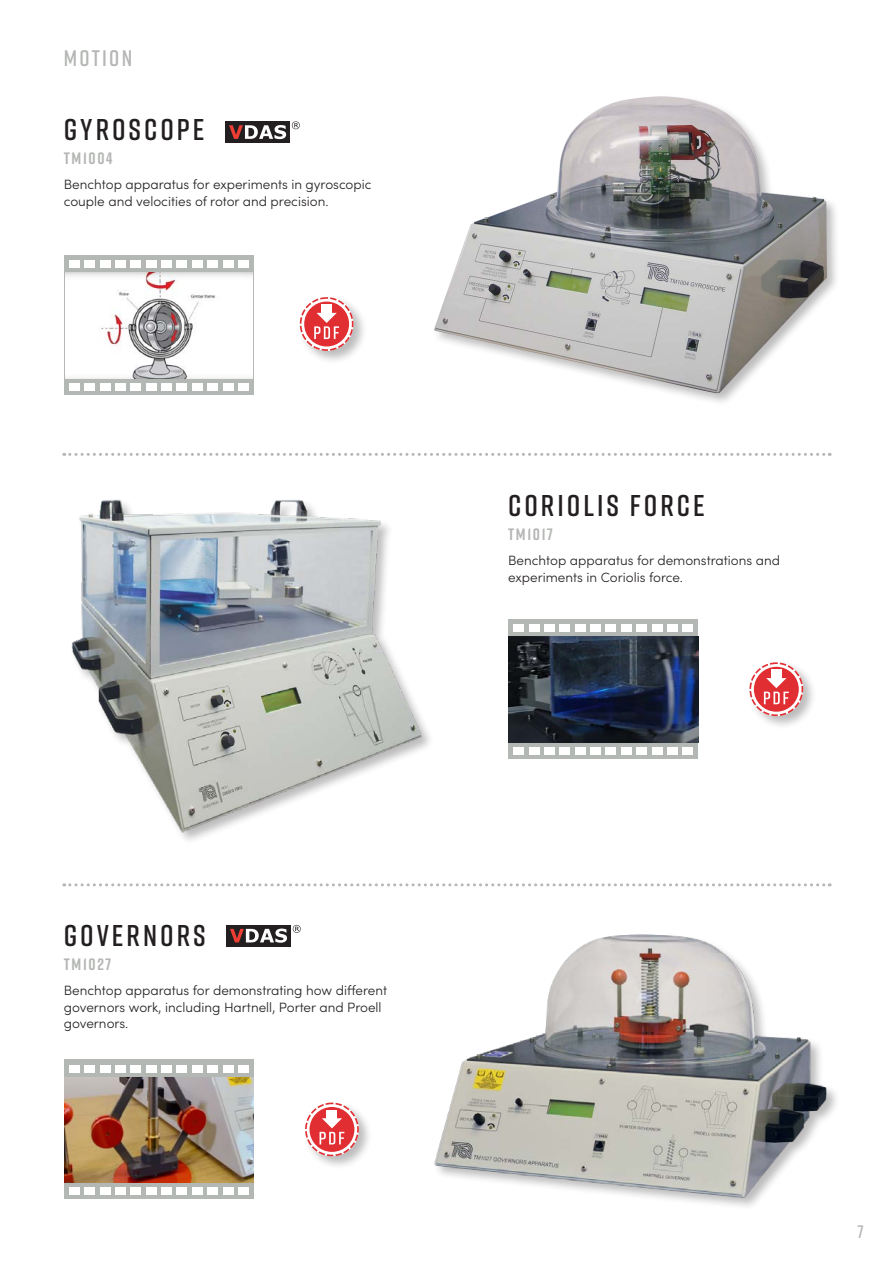
<style>
.page{position:relative;width:893px;height:1263px;background:#fff}
.page>*{position:absolute;margin:0;border:0;box-sizing:border-box;transform-origin:0 0}
.Product_name{font:600 30px "Rift";letter-spacing:.1em;color:#231f20}
.Subject_area{font:600 22.5px "Rift";letter-spacing:.1em;color:#b4b7b4}
.t1{font:600 18px "Rift";color:#b4b7b4}
.Product_code{font:700 16.5px "Rift";letter-spacing:.1em;color:#b4b7b4}
.Body_text{font:300 13.5px/16.5px "Sofia Pro";color:#231f20}
</style>
<div class="page">
<div style="left:433px;top:933px;width:407px;height:278px;background:#231f20;opacity:.3"></div>
<img style="left:433px;top:933px;width:396px;height:266px">
<img style="left:71px;top:499px;width:356px;height:340px">
<div style="left:64px;top:1060px;width:190px;height:139px;background:#b4b8b4"></div>
<div style="left:69px;top:1065px;width:11px;height:7px;background:#fff"></div>
<div style="left:84px;top:1065px;width:11px;height:7px;background:#fff"></div>
<div style="left:100px;top:1065px;width:10px;height:7px;background:#fff"></div>
<div style="left:115px;top:1065px;width:11px;height:7px;background:#fff"></div>
<div style="left:130px;top:1065px;width:11px;height:7px;background:#fff"></div>
<div style="left:146px;top:1065px;width:10px;height:7px;background:#fff"></div>
<div style="left:161px;top:1065px;width:11px;height:7px;background:#fff"></div>
<div style="left:177px;top:1065px;width:10px;height:7px;background:#fff"></div>
<div style="left:192px;top:1065px;width:11px;height:7px;background:#fff"></div>
<div style="left:207px;top:1065px;width:11px;height:7px;background:#fff"></div>
<div style="left:223px;top:1065px;width:10px;height:7px;background:#fff"></div>
<div style="left:238px;top:1065px;width:11px;height:7px;background:#fff"></div>
<div style="left:69px;top:1187px;width:11px;height:8px;background:#fff"></div>
<div style="left:84px;top:1187px;width:11px;height:8px;background:#fff"></div>
<div style="left:100px;top:1187px;width:10px;height:8px;background:#fff"></div>
<div style="left:115px;top:1187px;width:11px;height:8px;background:#fff"></div>
<div style="left:130px;top:1187px;width:11px;height:8px;background:#fff"></div>
<div style="left:146px;top:1187px;width:10px;height:8px;background:#fff"></div>
<div style="left:161px;top:1187px;width:11px;height:8px;background:#fff"></div>
<div style="left:177px;top:1187px;width:10px;height:8px;background:#fff"></div>
<div style="left:192px;top:1187px;width:11px;height:8px;background:#fff"></div>
<div style="left:207px;top:1187px;width:11px;height:8px;background:#fff"></div>
<div style="left:223px;top:1187px;width:10px;height:8px;background:#fff"></div>
<div style="left:238px;top:1187px;width:11px;height:8px;background:#fff"></div>
<img style="left:64px;top:1077px;width:190px;height:106px">
<div style="left:508px;top:619px;width:190px;height:140px;background:#b4b8b4"></div>
<div style="left:513px;top:625px;width:11px;height:7px;background:#fff"></div>
<div style="left:529px;top:625px;width:10px;height:7px;background:#fff"></div>
<div style="left:544px;top:625px;width:11px;height:7px;background:#fff"></div>
<div style="left:559px;top:625px;width:11px;height:7px;background:#fff"></div>
<div style="left:575px;top:625px;width:10px;height:7px;background:#fff"></div>
<div style="left:590px;top:625px;width:11px;height:7px;background:#fff"></div>
<div style="left:606px;top:625px;width:10px;height:7px;background:#fff"></div>
<div style="left:621px;top:625px;width:11px;height:7px;background:#fff"></div>
<div style="left:636px;top:625px;width:11px;height:7px;background:#fff"></div>
<div style="left:652px;top:625px;width:10px;height:7px;background:#fff"></div>
<div style="left:667px;top:625px;width:11px;height:7px;background:#fff"></div>
<div style="left:682px;top:625px;width:11px;height:7px;background:#fff"></div>
<div style="left:513px;top:747px;width:11px;height:8px;background:#fff"></div>
<div style="left:529px;top:747px;width:10px;height:8px;background:#fff"></div>
<div style="left:544px;top:747px;width:11px;height:8px;background:#fff"></div>
<div style="left:559px;top:747px;width:11px;height:8px;background:#fff"></div>
<div style="left:575px;top:747px;width:10px;height:8px;background:#fff"></div>
<div style="left:590px;top:747px;width:11px;height:8px;background:#fff"></div>
<div style="left:606px;top:747px;width:10px;height:8px;background:#fff"></div>
<div style="left:621px;top:747px;width:11px;height:8px;background:#fff"></div>
<div style="left:636px;top:747px;width:11px;height:8px;background:#fff"></div>
<div style="left:652px;top:747px;width:10px;height:8px;background:#fff"></div>
<div style="left:667px;top:747px;width:11px;height:8px;background:#fff"></div>
<div style="left:682px;top:747px;width:11px;height:8px;background:#fff"></div>
<img style="left:508px;top:637px;width:190px;height:105px">
<div style="left:303px;top:1100px;width:70px;height:70px;background:#231f20;opacity:.3"></div>
<svg style="left:305px;top:1102px;width:54px;height:54px"></svg>
<div style="left:747px;top:660px;width:70px;height:70px;background:#231f20;opacity:.3"></div>
<svg style="left:749px;top:662px;width:54px;height:54px"></svg>
<div style="left:226px;top:925px;width:65px;height:21px;background:#231f20"></div>
<svg style="left:230px;top:928px;width:57px;height:15px"></svg>
<svg style="left:293px;top:925px;width:8px;height:8px"></svg>
<svg style="left:64px;top:453px;width:766px;height:3px"></svg>
<svg style="left:64px;top:883px;width:766px;height:3px"></svg>
<div style="left:433px;top:95px;width:407px;height:312px;background:#231f20;opacity:.3"></div>
<img style="left:433px;top:95px;width:396px;height:301px">
<svg style="left:64px;top:255px;width:190px;height:140px;background:#babeba"></svg>
<div style="left:69px;top:260px;width:11px;height:8px;background:#fff"></div>
<div style="left:84px;top:260px;width:11px;height:8px;background:#fff"></div>
<div style="left:100px;top:260px;width:10px;height:8px;background:#fff"></div>
<div style="left:115px;top:260px;width:11px;height:8px;background:#fff"></div>
<div style="left:130px;top:260px;width:11px;height:8px;background:#fff"></div>
<div style="left:146px;top:260px;width:10px;height:8px;background:#fff"></div>
<div style="left:161px;top:260px;width:11px;height:8px;background:#fff"></div>
<div style="left:177px;top:260px;width:10px;height:8px;background:#fff"></div>
<div style="left:192px;top:260px;width:11px;height:8px;background:#fff"></div>
<div style="left:207px;top:260px;width:11px;height:8px;background:#fff"></div>
<div style="left:223px;top:260px;width:10px;height:8px;background:#fff"></div>
<div style="left:238px;top:260px;width:11px;height:8px;background:#fff"></div>
<div style="left:69px;top:383px;width:11px;height:7px;background:#fff"></div>
<div style="left:84px;top:383px;width:11px;height:7px;background:#fff"></div>
<div style="left:100px;top:383px;width:10px;height:7px;background:#fff"></div>
<div style="left:115px;top:383px;width:11px;height:7px;background:#fff"></div>
<div style="left:130px;top:383px;width:11px;height:7px;background:#fff"></div>
<div style="left:146px;top:383px;width:10px;height:7px;background:#fff"></div>
<div style="left:161px;top:383px;width:11px;height:7px;background:#fff"></div>
<div style="left:177px;top:383px;width:10px;height:7px;background:#fff"></div>
<div style="left:192px;top:383px;width:11px;height:7px;background:#fff"></div>
<div style="left:207px;top:383px;width:11px;height:7px;background:#fff"></div>
<div style="left:223px;top:383px;width:10px;height:7px;background:#fff"></div>
<div style="left:238px;top:383px;width:11px;height:7px;background:#fff"></div>
<img style="left:65px;top:273px;width:187px;height:105px">
<div style="left:225px;top:121px;width:65px;height:22px;background:#231f20"></div>
<svg style="left:229px;top:125px;width:57px;height:14px"></svg>
<svg style="left:292px;top:121px;width:8px;height:8px"></svg>
<div style="left:298px;top:295px;width:70px;height:70px;background:#231f20;opacity:.3"></div>
<svg style="left:300px;top:297px;width:53px;height:54px"></svg>
<p class="Subject_area" style="left:64px;top:43px;width:70px">MOTION</p>
<p class="Product_name" style="left:64px;top:109px;width:142px">GYROSCOPE</p>
<p class="Product_code" style="left:64px;top:147px;width:50px">TM1004</p>
<p class="Body_text" style="left:64px;top:176px;width:309px">Benchtop apparatus for experiments in gyroscopic couple and velocities of rotor and precision.</p>
<p class="Product_name" style="left:508px;top:484px;width:198px">CORIOLIS FORCE</p>
<p class="Product_code" style="left:508px;top:523px;width:46px">TM1017</p>
<p class="Body_text" style="left:508px;top:552px;width:273px">Benchtop apparatus for demonstrations and experiments in Coriolis force.</p>
<p class="Product_name" style="left:64px;top:914px;width:143px">GOVERNORS</p>
<p class="Product_code" style="left:64px;top:953px;width:49px">TM1027</p>
<p class="Body_text" style="left:64px;top:981px;width:325px">Benchtop apparatus for demonstrating how different governors work, including Hartnell, Porter and Proell governors.</p>
<h3 class="t1" style="left:857px;top:1219px;width:8px">7</h3>
</div>
